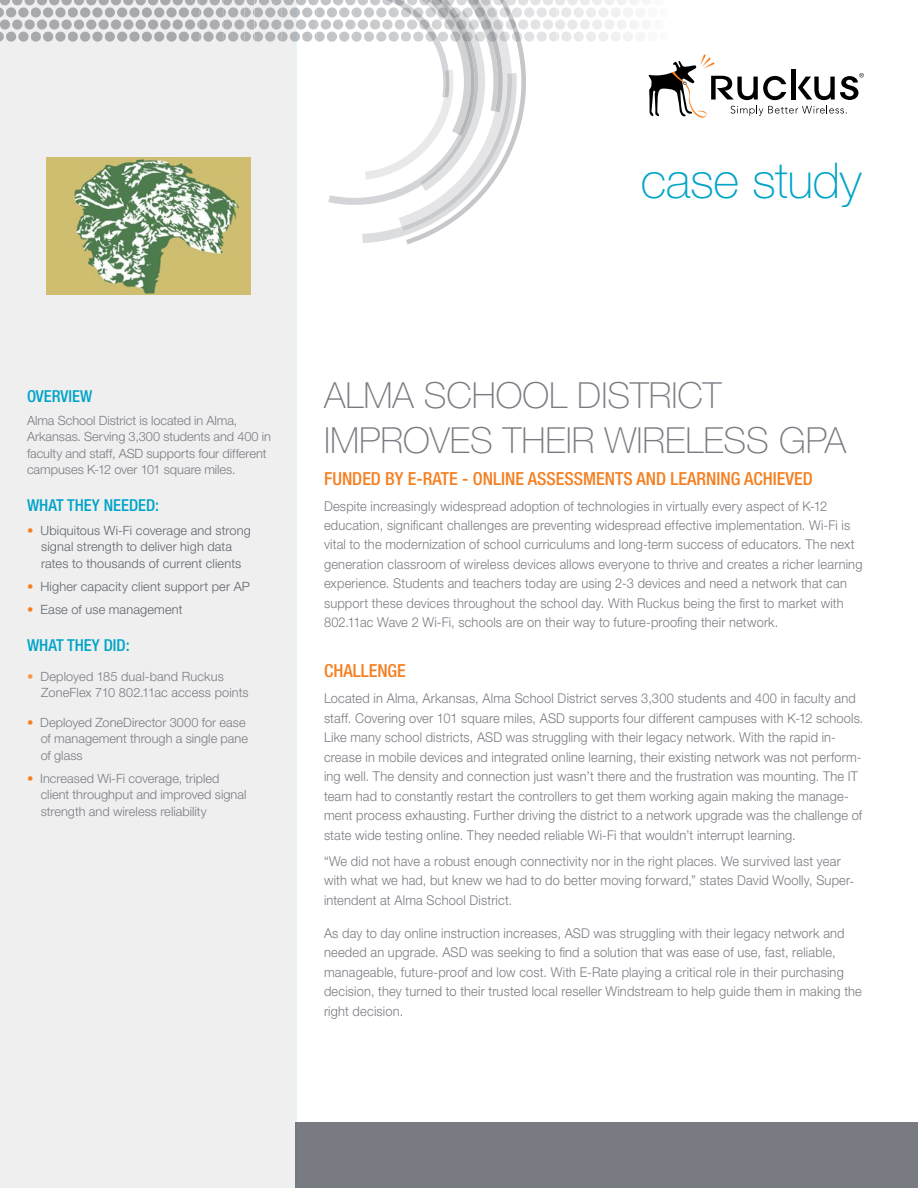
<style>
.page{position:relative;width:918px;height:1188px;background:#fff}
.page>*{position:absolute;margin:0;border:0;box-sizing:border-box;transform-origin:0 0}
.t1{font:100 49.5px "Helvetica Neue LT Std";letter-spacing:-.01em;color:#00a4c7}
.t2{font:100 36px/45.3px "Helvetica Neue LT Std";color:#787b81}
.t3{font:500 condensed 18px "Helvetica Neue LT Std";color:#f58021}
.t4{font:500 condensed 16.5px "Helvetica Neue LT Std";color:#00a4c7}
.t5{font:300 13.5px/19.5px "Helvetica Neue LT Std";letter-spacing:.015em;color:#787b81;scale:.95 1}
.t6{font:300 12.75px/16.5px "Helvetica Neue LT Std";color:#787b81}
.t7{font:300 12.75px/16.5px "Helvetica Neue LT Std";letter-spacing:.015em;color:#5f636a;text-align:center}
.s1{color:#f58021}
.s2{color:#f8974a}
</style>
<div class="page">
<svg style="left:297px;top:0;width:567px;height:243px"></svg>
<div style="left:685px;top:32px;width:10px;height:10px;background:#fff;border-radius:5px"></div>
<div style="left:697px;top:32px;width:10px;height:10px;background:#fff;border-radius:5px"></div>
<div style="left:715px;top:0;width:11px;height:5px;background:#fff"></div>
<div style="left:728px;top:0;width:10px;height:5px;background:#fff"></div>
<div style="left:740px;top:0;width:10px;height:5px;background:#fff"></div>
<div style="left:753px;top:0;width:10px;height:5px;background:#fff"></div>
<div style="left:765px;top:0;width:10px;height:5px;background:#fff"></div>
<div style="left:777px;top:0;width:10px;height:5px;background:#fff"></div>
<div style="left:790px;top:0;width:10px;height:5px;background:#fff"></div>
<div style="left:802px;top:0;width:10px;height:5px;background:#fff"></div>
<div style="left:814px;top:0;width:10px;height:5px;background:#fff"></div>
<div style="left:827px;top:0;width:10px;height:5px;background:#fff"></div>
<div style="left:839px;top:0;width:10px;height:5px;background:#fff"></div>
<div style="left:851px;top:0;width:11px;height:5px;background:#fff"></div>
<div style="left:709px;top:7px;width:11px;height:11px;background:#fff;border-radius:5px"></div>
<div style="left:722px;top:7px;width:10px;height:11px;background:#fff;border-radius:5px"></div>
<div style="left:734px;top:7px;width:10px;height:11px;background:#fff;border-radius:5px"></div>
<div style="left:746px;top:7px;width:11px;height:11px;background:#fff;border-radius:5px"></div>
<div style="left:759px;top:7px;width:10px;height:11px;background:#fff;border-radius:5px"></div>
<div style="left:771px;top:7px;width:10px;height:11px;background:#fff;border-radius:5px"></div>
<div style="left:783px;top:7px;width:11px;height:11px;background:#fff;border-radius:5px"></div>
<div style="left:796px;top:7px;width:10px;height:11px;background:#fff;border-radius:5px"></div>
<div style="left:808px;top:7px;width:10px;height:11px;background:#fff;border-radius:5px"></div>
<div style="left:820px;top:7px;width:11px;height:11px;background:#fff;border-radius:5px"></div>
<div style="left:833px;top:7px;width:10px;height:11px;background:#fff;border-radius:5px"></div>
<div style="left:845px;top:7px;width:10px;height:11px;background:#fff;border-radius:5px"></div>
<div style="left:857px;top:7px;width:11px;height:11px;background:#fff;border-radius:5px"></div>
<div style="left:715px;top:20px;width:11px;height:10px;background:#fff;border-radius:5px"></div>
<div style="left:728px;top:20px;width:10px;height:10px;background:#fff;border-radius:5px"></div>
<div style="left:740px;top:20px;width:10px;height:10px;background:#fff;border-radius:5px"></div>
<div style="left:753px;top:20px;width:10px;height:10px;background:#fff;border-radius:5px"></div>
<div style="left:765px;top:20px;width:10px;height:10px;background:#fff;border-radius:5px"></div>
<div style="left:777px;top:20px;width:10px;height:10px;background:#fff;border-radius:5px"></div>
<div style="left:790px;top:20px;width:10px;height:10px;background:#fff;border-radius:5px"></div>
<div style="left:802px;top:20px;width:10px;height:10px;background:#fff;border-radius:5px"></div>
<div style="left:814px;top:20px;width:10px;height:10px;background:#fff;border-radius:5px"></div>
<div style="left:827px;top:20px;width:10px;height:10px;background:#fff;border-radius:5px"></div>
<div style="left:839px;top:20px;width:10px;height:10px;background:#fff;border-radius:5px"></div>
<div style="left:851px;top:20px;width:11px;height:10px;background:#fff;border-radius:5px"></div>
<div style="left:709px;top:32px;width:11px;height:10px;background:#fff;border-radius:5px"></div>
<div style="left:722px;top:32px;width:10px;height:10px;background:#fff;border-radius:5px"></div>
<div style="left:734px;top:32px;width:10px;height:10px;background:#fff;border-radius:5px"></div>
<div style="left:746px;top:32px;width:11px;height:10px;background:#fff;border-radius:5px"></div>
<div style="left:759px;top:32px;width:10px;height:10px;background:#fff;border-radius:5px"></div>
<div style="left:771px;top:32px;width:10px;height:10px;background:#fff;border-radius:5px"></div>
<div style="left:783px;top:32px;width:11px;height:10px;background:#fff;border-radius:5px"></div>
<div style="left:796px;top:32px;width:10px;height:10px;background:#fff;border-radius:5px"></div>
<div style="left:808px;top:32px;width:10px;height:10px;background:#fff;border-radius:5px"></div>
<div style="left:820px;top:32px;width:11px;height:10px;background:#fff;border-radius:5px"></div>
<div style="left:833px;top:32px;width:10px;height:10px;background:#fff;border-radius:5px"></div>
<div style="left:845px;top:32px;width:10px;height:10px;background:#fff;border-radius:5px"></div>
<div style="left:857px;top:32px;width:11px;height:10px;background:#fff;border-radius:5px"></div>
<div style="left:296px;top:1122px;width:622px;height:66px;background:#787b81"></div>
<div style="left:0;top:0;width:297px;height:1188px;background:#efeff0"></div>
<img style="left:47px;top:157px;width:204px;height:137px">
<h1 class="t1" style="left:641px;top:153px;width:223px">case study</h1>
<p class="t4" style="left:27px;top:386px;width:67px">OVERVIEW</p>
<p class="t6" style="left:27px;top:412px;width:246px">Alma School District is located in Alma, Arkansas. Serving 3,300 students and 400 in faculty and staff, ASD supports four different campuses K-12 over 101 square miles.</p>
<p class="t4" style="left:27px;top:496px;width:134px">WHAT THEY NEEDED:</p>
<p class="t7" style="left:27px;top:522px;width:225px"><span class="s1">•</span> Ubiquitous Wi-Fi coverage and strong signal strength to deliver high data<br>rates to thousands of current clients</p>
<p class="t7" style="left:27px;top:578px;width:224px"><span class="s1">•</span> Higher capacity client support per AP</p>
<p class="t7" style="left:27px;top:601px;width:157px"><span class="s1">•</span> Ease of use management</p>
<p class="t4" style="left:27px;top:635px;width:104px">WHAT THEY DID:</p>
<p class="t6" style="left:41px;top:668px;width:209px;text-indent:-14px"><span class="s2">•</span> Deployed 185 dual-band Ruckus<br>ZoneFlex 710 802.11ac access points</p>
<p class="t6" style="left:41px;top:714px;width:209px;text-indent:-14px"><span class="s1">•</span> Deployed ZoneDirector 3000 for ease of management through a single pane of glass</p>
<p class="t6" style="left:41px;top:770px;width:207px;text-indent:-14px"><span class="s1">•</span> Increased Wi-Fi coverage, tripled client throughput and improved signal strength and wireless reliability</p>
<h2 class="t2" style="left:324px;top:373px;width:524px">ALMA SCHOOL DISTRICT<br>IMPROVES THEIR WIRELESS GPA</h2>
<h3 class="t3" style="left:324px;top:468px;width:490px">FUNDED BY E-RATE - ONLINE ASSESSMENTS AND LEARNING ACHIEVED</h3>
<p class="t5" style="left:324px;top:496px;width:568px">Despite increasingly widespread adoption of technologies in virtually every aspect of K-12 education, significant challenges are preventing widespread effective implementation. Wi-Fi is vital to the modernization of school curriculums and long-term success of educators. The next generation classroom of wireless devices allows everyone to thrive and creates a richer learning experience. Students and teachers today are using 2-3 devices and need a network that can support these devices throughout the school day. With Ruckus being the first to market with 802.11ac Wave 2 Wi-Fi, schools are on their way to future-proofing their network.</p>
<h3 class="t3" style="left:324px;top:660px;width:83px">CHALLENGE</h3>
<p class="t5" style="left:324px;top:688px;width:569px">Located in Alma, Arkansas, Alma School District serves 3,300 students and 400 in faculty and staff. Covering over 101 square miles, ASD supports four different campuses with K-12 schools.<br>Like many school districts, ASD was struggling with their legacy network. With the rapid in&shy;crease in mobile devices and integrated online learning, their existing network was not perform&shy;ing well. The density and connection just wasn’t there and the frustration was mounting. The IT team had to constantly restart the controllers to get them working again making the manage&shy;ment process exhausting. Further driving the district to a network upgrade was the challenge of state wide testing online. They needed reliable Wi-Fi that wouldn’t interrupt learning.</p>
<p class="t5" style="left:324px;top:851px;width:560px">“We did not have a robust enough connectivity nor in the right places. We survived last year with what we had, but knew we had to do better moving forward,” states David Woolly, Super&shy;intendent at Alma School District.</p>
<p class="t5" style="left:324px;top:923px;width:568px">As day to day online instruction increases, ASD was struggling with their legacy network and needed an upgrade. ASD was seeking to find a solution that was ease of use, fast, reliable, manageable, future-proof and low cost. With E-Rate playing a critical role in their purchasing decision, they turned to their trusted local reseller Windstream to help guide them in making the right decision.</p>
</div>
